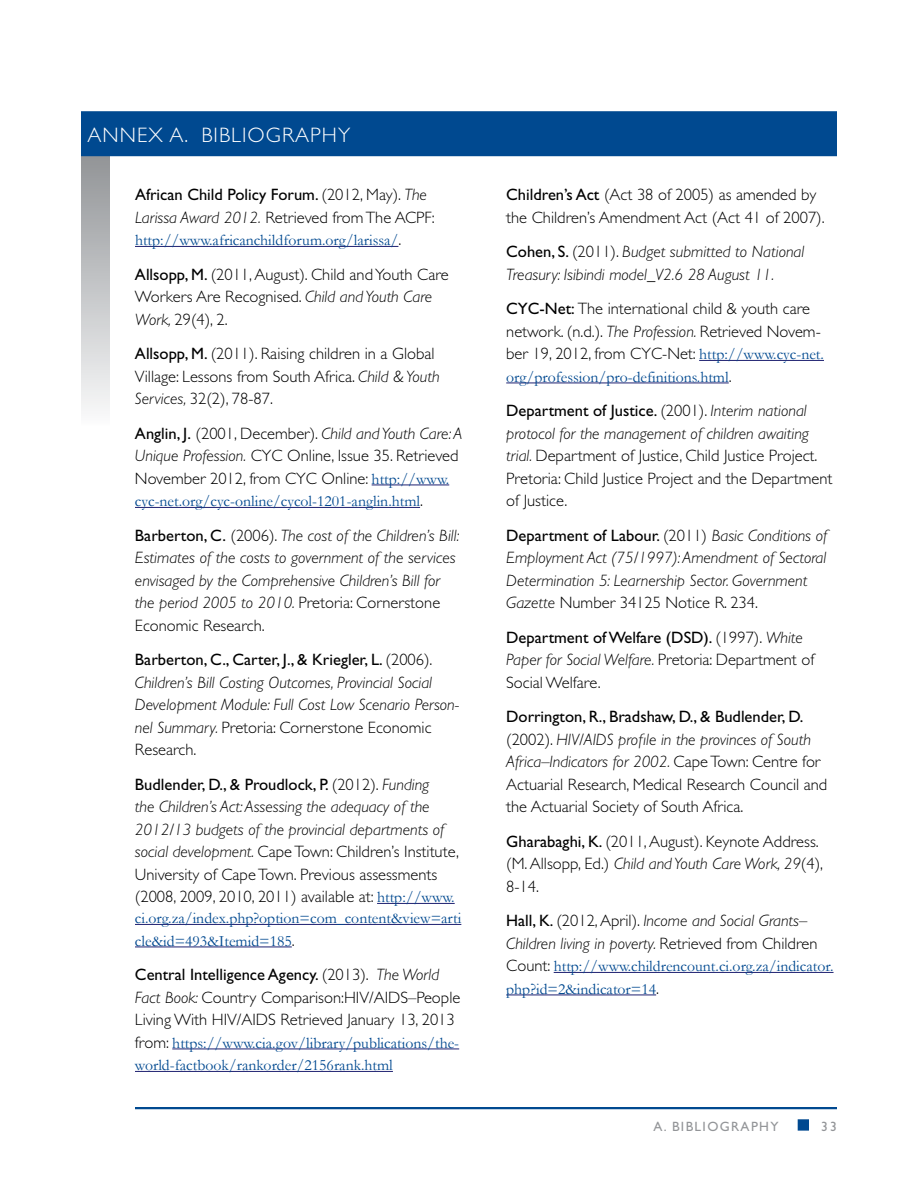
<style>
.page{position:relative;width:918px;height:1188px;background:#fff}
.page>*{position:absolute;margin:0;border:0;box-sizing:border-box;transform-origin:0 0}
.t1{font:300 21px "Gill Sans Std";letter-spacing:.05em;color:#fff}
.t2{font:300 16.5px/22.5px "Gill Sans Std";color:#000}
.t3{font:italic 300 16.5px/22.5px "Gill Sans Std";color:#000}
.t4{font:15.75px/22.5px "Garamond";color:#004990}
.t5{font:13.5px "Gill Sans Std";letter-spacing:.1em;color:#939598}
.s1{font-weight:400}
.s2{font-style:italic}
.s3{font-family:"Gill Sans Std";font-weight:300;font-size:16.5px;color:#000}
.s4{font-family:"Garamond";font-weight:400;font-size:15.75px;color:#004990}
.s5{font-weight:400;font-style:normal}
.s6{font-style:normal}
.s7{color:#004990}
</style>
<div class="page">
<div style="left:798px;top:1119px;width:11px;height:12px;border:3px solid #004990"></div>
<hr style="left:135px;top:1107px;width:702px;height:2px;background:#004990">
<div style="left:81px;top:156px;width:29px;height:270px;background:linear-gradient(to bottom,#919497,#fafbfb)"></div>
<div style="left:81px;top:111px;width:756px;height:45px;background:#004990"></div>
<hr style="left:135px;top:246px;width:263px;height:1px;background:#1e2171">
<hr style="left:372px;top:485px;width:77px;height:1px;background:#1e2171">
<hr style="left:135px;top:507px;width:285px;height:1px;background:#1e2171">
<hr style="left:377px;top:903px;width:78px;height:1px;background:#1e2171">
<hr style="left:135px;top:924px;width:326px;height:1px;background:#1e2171">
<hr style="left:135px;top:947px;width:157px;height:1px;background:#1e2171">
<hr style="left:172px;top:1049px;width:287px;height:1px;background:#1e2171">
<hr style="left:135px;top:1071px;width:258px;height:1px;background:#1e2171">
<hr style="left:699px;top:360px;width:125px;height:1px;background:#1e2171">
<hr style="left:506px;top:383px;width:223px;height:1px;background:#1e2171">
<hr style="left:554px;top:972px;width:280px;height:1px;background:#1e2171">
<hr style="left:506px;top:995px;width:150px;height:1px;background:#1e2171">
<p class="t1" style="left:87px;top:123px;width:16px">ANNE</p>
<p class="t1" style="left:148px;top:123px;width:203px">X A. BIBLIOGRAPHY</p>
<p class="t2" style="left:135px;top:184px;width:301px"><span class="s1">African Child Policy Forum.</span> (2012, May). <span class="s2">The<br>Larissa Award 2012.</span> Retrieved from The AC PF:</p>
<p class="t4" style="left:135px;top:229px;width:268px">http://www.africanchildforum.org/larissa/<span class="s3">.</span></p>
<p class="t2" style="left:135px;top:263px;width:315px"><span class="s1">Allsopp, M.</span> (2011, August). Child and Youth Care<br>Workers Are Recognised. <span class="s2">Child and Youth Care<br>Work,</span> 29(4), 2.</p>
<p class="t2" style="left:135px;top:343px;width:306px"><span class="s1">Allsopp, M.</span> (2011). Raising children in a Global<br>Village: Lessons from South Africa. <span class="s2">Child &amp; Youth<br>Services,</span> 32(2), 78-87.</p>
<p class="t2" style="left:135px;top:422px;width:329px"><span class="s1">Anglin, J.</span> (2001, December). <span class="s2">Child and Youth Care: A<br>Unique Profession.</span> CYC Online, Issue 35. Retrieved<br>N ovember 2012, from CYC Online: <span class="s4">http://www.</span></p>
<p class="t4" style="left:135px;top:490px;width:289px">cyc-net.org/cyc-online/cycol-1201-anglin.html<span class="s3">.</span></p>
<p class="t3" style="left:135px;top:524px;width:326px"><span class="s5">Barberton, C.</span> <span class="s6">(2006).</span> The cost of the Children’s Bill:<br>Estimates of the costs to government of the services envisaged by the Comprehensive Children’s Bill for the period 2005 to 2010. <span class="s6">Pretoria: Cornerstone Economic Research.</span></p>
<p class="t3" style="left:135px;top:649px;width:326px"><span class="s5">Barberton, C., Carter, J., &amp; Kriegler, L.</span> <span class="s6">(2006).<br></span>Children’s Bill Costing Outcomes, Provincial Social Development Module: Full Cost Low Scenario Person&shy;nel Summary. <span class="s6">Pretoria: Cornerstone Economic Research.</span></p>
<p class="t2" style="left:135px;top:773px;width:326px"><span class="s1">Budlender, D., &amp; Proudlock, P.</span> (2012). <span class="s2">Funding<br>the Children’s Act: Assessing the adequacy of the 2012/13 budgets of the provincial departments of social development.</span> Cape Town: Children’s Institute, University of Cape Town. Previous assessments (2008, 2009, 2010, 2011) available at: <span class="s4">http://www.</span></p>
<p class="t4" style="left:135px;top:907px;width:328px">ci.org.za/index.php?option=com_content&amp;view=arti cle&amp;id=493&amp;Itemid=185<span class="s3">.</span></p>
<p class="t2" style="left:135px;top:964px;width:327px"><span class="s1">Central Intelligence Agency.</span> (2013). <span class="s2">The World<br>Fact Book:</span> Country Comparison:HIV/AIDS–People<br>Living With HIV/AIDS Retrieved January 13, 2013</p>
<p class="t4" style="left:135px;top:1031px;width:326px"><span class="s3">from:</span> https://www.cia.gov/library/publications/the&shy;world-factbook/rankorder/2156rank.html</p>
<p class="t2" style="left:506px;top:184px;width:320px"><span class="s1">Children’s Act</span> (Act 38 of 2005) as amended by the Children’s Amendment Act (Act 41 of 2007).</p>
<p class="t3" style="left:506px;top:241px;width:300px"><span class="s5">Cohen, S.</span> <span class="s6">(2011).</span> Budget submitted to National<br>Treasury: Isibindi model_V2.6 28 August 11.</p>
<p class="t2" style="left:506px;top:298px;width:319px"><span class="s1">CYC-Net:</span> The international child &amp; youth care network. (n.d.). <span class="s2">The Profession.</span> Retrieved N ovem&shy;ber 19, 2012, from CYC-N et: <span class="s4">http://www.cyc-net.</span></p>
<p class="t4" style="left:506px;top:365px;width:227px">org/profession/pro-definitions.html<span class="s3">.</span></p>
<p class="t2" style="left:506px;top:400px;width:328px"><span class="s1">Department of Justice.</span> (2001). <span class="s2">Interim national protocol for the management of children awaiting trial.</span> Department of Justice, Child Justice Project.<br>Pretoria: Child Justice Project and the Department of Justice.</p>
<p class="t3" style="left:506px;top:524px;width:322px"><span class="s5">Department of Labour.</span> <span class="s6">(2011)</span> Basic Conditions of Employment Act (75/1997): Amendment of Sectoral Determination 5: Learnership Sector. Government Gazette <span class="s6">N umber 34125 N otice R. 234.</span></p>
<p class="t2" style="left:506px;top:626px;width:311px"><span class="s1">Department of Welfare (DSD).</span> (1997). <span class="s2">White<br>Paper for Social Welfare.</span> Pretoria: Department of<br>Social Welfare.</p>
<p class="t2" style="left:506px;top:706px;width:323px"><span class="s1">Dorrington, R., Bradshaw, D., &amp; Budlender, D. </span>(2002). <span class="s2">HIV/AIDS profile in the provinces of South Africa–Indicators for 2002.</span> Cape Town: Centre for Actuarial Research, Medical Research Council and the Actuarial Society of South Africa.</p>
<p class="t2" style="left:506px;top:830px;width:318px"><span class="s1">Gharabaghi, K.</span> (2011, August). Keynote Address. (M. Allsopp, Ed.) <span class="s2">Child and Youth Care Work, 29</span>(4),<br>8-14.</p>
<p class="t3" style="left:506px;top:910px;width:313px"><span class="s5">Hall, K.</span> <span class="s6">(2012, April).</span> Income and Social Grants–<br>Children living in poverty. <span class="s6">Retrieved from Children</span></p>
<p class="t4" style="left:506px;top:955px;width:329px"><span class="s3">Count:</span> http://www.childrencount.ci.org.za/indicator. php?id=2&amp;indicator=14<span class="s3">.</span></p>
<p class="t5" style="left:654px;top:1118px;width:126px">A. BIBLIOGRAPHY</p>
<p class="t5" style="left:799px;top:1118px;width:40px"><span class="s7">■</span> 33</p>
</div>
